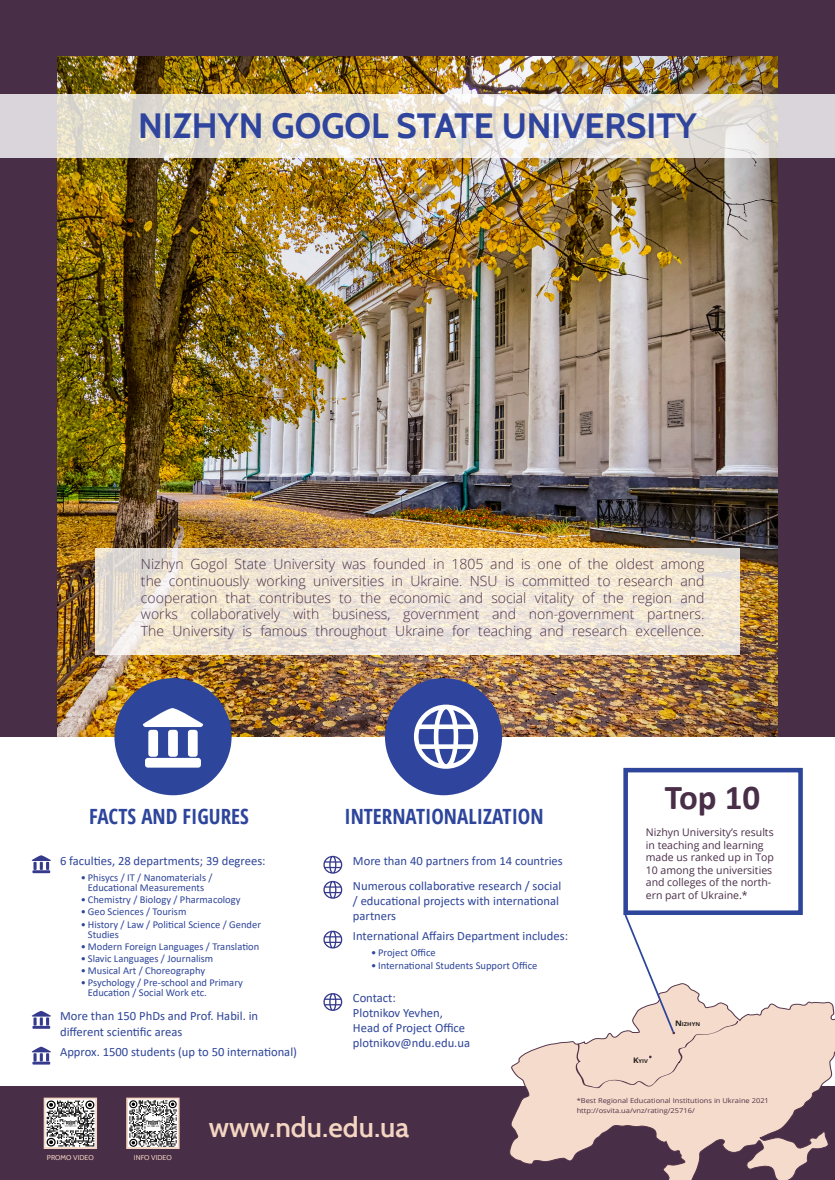
<style>
.page{position:relative;width:835px;height:1180px;background:#fff}
.page>*{position:absolute;margin:0;border:0;box-sizing:border-box;transform-origin:0 0}
.t1{font:700 35px "Cabin";color:#2f449c}
.t2{font:700 35px "Calibri";color:#492e48}
.t3{font:600 28px "Cabin";color:#f3d5c1}
.t4{font:700 21px "Open Sans Condensed";color:#2d459b}
.t5{font:300 14px/16.8px "Open Sans";color:#492e48;text-align:justify}
.t6{font:12.6px/15.1px "Calibri";color:#2e4599}
.t7{font:10.5px/10.1px "Calibri";color:#2e4599}
.t8{font:10.5px/12.6px "Open Sans";color:#492e48}
.t9{font:7px "Cabin";color:#f3d5c1}
.t10{font:6.75px/10.1px "Open Sans";color:#513249;scale:1.11 1}
.t11{font:700 5.28px "Open Sans";color:#231f20;scale:1.11 1}
.s1{font-size:7.56px}
</style>
<div class="page">
<div style="left:0;top:0;width:834px;height:736px;background:#492e48"></div>
<div style="left:0;top:1086px;width:834px;height:93px;background:#492e48"></div>
<img style="left:57px;top:56px;width:720px;height:680px">
<svg style="left:0;top:94px;width:834px;height:63px;background:#e7e1d5"></svg>
<div style="left:114px;top:678px;width:117px;height:117px;background:#2d459b;border-radius:50%"></div>
<svg style="left:95px;top:548px;width:644px;height:107px;background:#efe5d7"></svg>
<img style="left:47px;top:1100px;width:47px;height:46px">
<div style="left:44px;top:1097px;width:53px;height:52px;border:2px solid #f3d5c1"></div>
<img style="left:129px;top:1100px;width:47px;height:46px">
<div style="left:126px;top:1097px;width:53px;height:52px;border:2px solid #f3d5c1"></div>
<div style="left:623px;top:768px;width:179px;height:147px;border:5px solid #2d459b"></div>
<svg style="left:507px;top:1001px;width:327px;height:179px;fill:#f5dbcb"></svg>
<svg style="left:573px;top:912px;width:165px;height:176px"></svg>
<svg style="left:143px;top:708px;width:60px;height:59px"></svg>
<div style="left:385px;top:678px;width:117px;height:117px;background:#2f449c;border-radius:50%"></div>
<svg style="left:414px;top:704px;width:64px;height:65px"></svg>
<svg style="left:32px;top:855px;width:19px;height:18px"></svg>
<svg style="left:32px;top:1011px;width:19px;height:17px"></svg>
<svg style="left:32px;top:1046px;width:19px;height:18px"></svg>
<svg style="left:323px;top:856px;width:19px;height:17px"></svg>
<svg style="left:323px;top:881px;width:19px;height:17px"></svg>
<svg style="left:323px;top:930px;width:19px;height:18px"></svg>
<svg style="left:323px;top:993px;width:19px;height:18px"></svg>
<p class="t1" style="left:138px;top:105px;width:560px">NIZHYN GOGOL STATE UNIVERSITY</p>
<p class="t5" style="left:141px;top:555px;width:565px">Nizhyn Gogol State University was founded in 1805 and is one of the oldest among the continuously working universities in Ukraine. NSU is committed to research and cooperation that contributes to the economic and social vitality of the region and works collaboratively with business, government and non-government partners.<br>The University is famous throughout Ukraine for teaching and research excellence.</p>
<p class="t4" style="left:89px;top:801px;width:161px">FACTS AND FIGURES</p>
<p class="t4" style="left:344px;top:801px;width:201px">INTERNATIONALIZATION</p>
<p class="t6" style="left:60px;top:852px;width:207px">6 faculties, 28 departments; 39 degrees:</p>
<p class="t7" style="left:81px;top:872px;width:133px;text-align:center">• Phisycs / IT / Nanomaterials /<br>Educational Measurements</p>
<p class="t7" style="left:81px;top:894px;width:161px">• Chemistry / Biology / Pharmacology</p>
<p class="t7" style="left:81px;top:906px;width:107px">• Geo Sciences / Tourism</p>
<p class="t7" style="left:88px;top:919px;width:175px;text-indent:-7px">• History / Law / Political Science / Gender<br>Studies</p>
<p class="t7" style="left:81px;top:941px;width:180px">• Modern Foreign Languages / Translation</p>
<p class="t7" style="left:81px;top:953px;width:134px">• Slavic Languages / Journalism</p>
<p class="t7" style="left:81px;top:965px;width:126px">• Musical Art / Choreography</p>
<p class="t7" style="left:88px;top:977px;width:156px;text-indent:-7px">• Psychology / Pre-school and Primary<br>Education / Social Work etc.</p>
<p class="t6" style="left:60px;top:1008px;width:200px">More than 150 PhDs and Prof. Habil. in different scientific areas</p>
<p class="t6" style="left:60px;top:1044px;width:238px">Approx. 1500 students (up to 50 international)</p>
<p class="t6" style="left:353px;top:852px;width:211px">More than 40 partners from 14 countries</p>
<p class="t6" style="left:353px;top:878px;width:210px">Numerous collaborative research / social / educational projects with international partners</p>
<p class="t6" style="left:353px;top:927px;width:217px">International Affairs Department includes:</p>
<p class="t7" style="left:371px;top:947px;width:66px">• Project Office</p>
<p class="t7" style="left:371px;top:959px;width:168px">• International Students Support Office</p>
<p class="t6" style="left:353px;top:990px;width:44px">Contact:</p>
<p class="t6" style="left:353px;top:1005px;width:92px">Plotnikov Yevhen,</p>
<p class="t6" style="left:353px;top:1020px;width:114px">Head of Project Office</p>
<p class="t6" style="left:353px;top:1035px;width:119px">plotnikov@ndu.edu.ua</p>
<p class="t2" style="left:664px;top:772px;width:97px">Top 10</p>
<p class="t8" style="left:645px;top:825px;width:130px">Nizhyn University’s results in teaching and learning made us ranked up in Top<br>10 among the universities and colleges of the north&shy;ern part of Ukraine.*</p>
<p class="t11" style="left:633px;top:1057px;width:15px"><span class="s1">K</span>YIV</p>
<p class="t11" style="left:675px;top:1020px;width:23px"><span class="s1">N</span>IZHYN</p>
<p class="t9" style="left:47px;top:1153px;width:48px">PROMO VIDEO</p>
<p class="t9" style="left:134px;top:1153px;width:39px">INFO VIDEO</p>
<p class="t3" style="left:209px;top:1110px;width:202px">www.ndu.edu.ua</p>
<p class="t10" style="left:576px;top:1095px;width:175px">*Best Regional Educational Institutions in Ukraine 2021 http://osvita.ua/vnz/rating/25716/</p>
</div>
